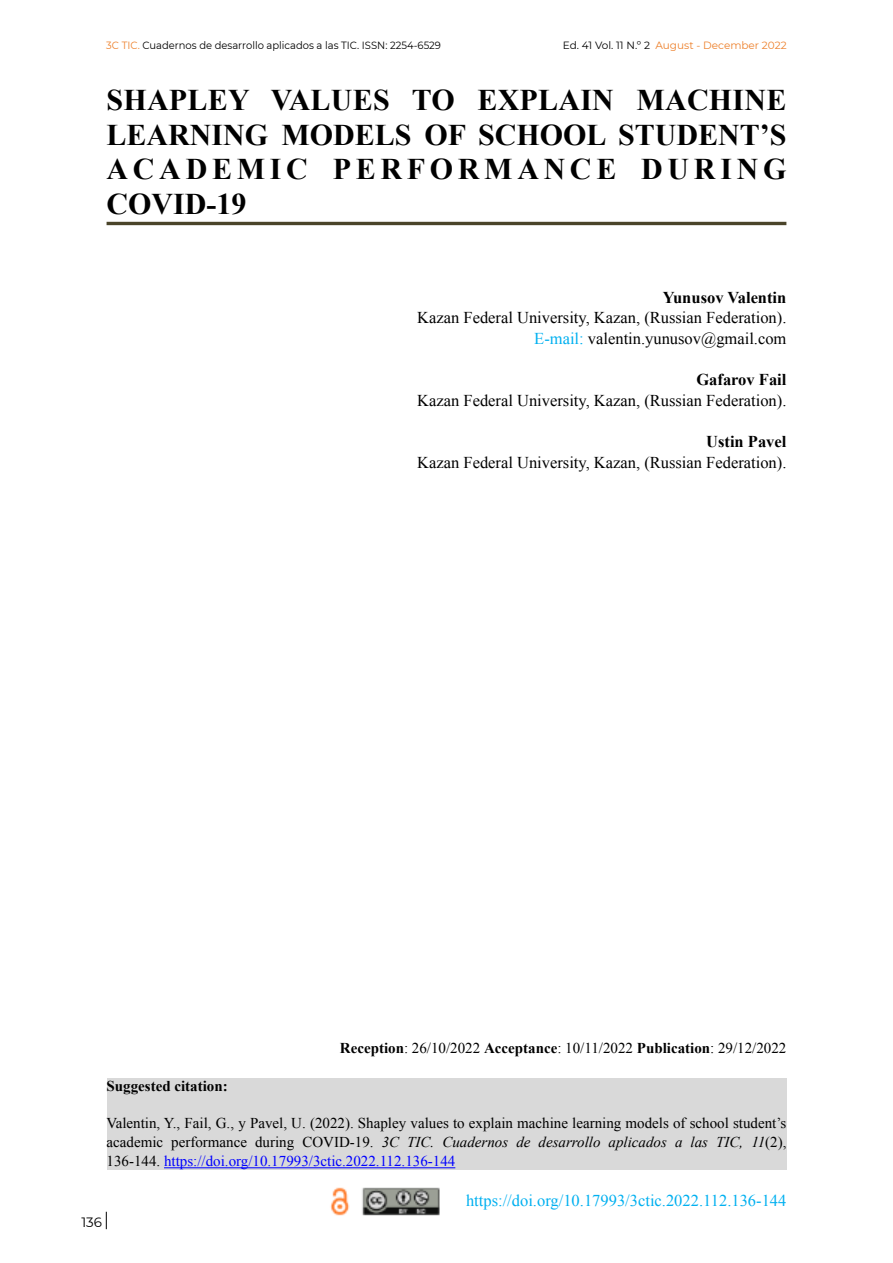
<style>
.page{position:relative;width:893px;height:1263px;background:#fff}
.page>*{position:absolute;margin:0;border:0;box-sizing:border-box;transform-origin:0 0}
.t1{font:700 30px/34.5px "Times New Roman";letter-spacing:.155em;color:#000;text-align:justify}
.t2{font:16.5px/20.5px "Times New Roman";color:#000;text-align:right}
.t3{font:16.5px "Times New Roman";color:#00b0f0}
.t4{font:700 16.5px "Times New Roman";color:#000}
.t5{font:15px/18.9px "Times New Roman";color:#000;text-align:justify}
.t6{font:700 15px "Times New Roman";color:#000}
.t7{font:13.5px "Montserrat";color:#000}
.t8{font:10.5px "Montserrat";color:#000;scale:.95 1}
.t9{font:10.5px "Montserrat";color:#ed802b}
.s1{color:#ed802b}
.s2{color:#000}
.s3{color:#00b0f0}
.s4{font-weight:700}
.s5{font-style:italic}
.s6{color:#00f}
</style>
<div class="page">
<div style="left:107px;top:1078px;width:679px;height:91px;background:#d9d9d9"></div>
<hr style="left:164px;top:1167px;width:291px;height:1px;background:#00f">
<hr style="left:107px;top:222px;width:679px;height:3px;background:#4a442a">
<img style="left:330px;top:1187px;width:110px;height:29px">
<svg style="left:106px;top:1212px;width:1px;height:17px"></svg>
<p class="t8" style="left:106px;top:38px;width:354px"><span class="s1">3C TIC.</span> Cuadernos de desarrollo aplicados a las TIC. ISSN: 2254-6529</p>
<p class="t9" style="left:563px;top:38px;width:225px"><span class="s2">Ed. 41 Vol. 11 N.º 2</span> August - December 2022</p>
<h1 class="t1" style="left:107px;top:82px;width:681px">SHAPLEY VALUES TO EXPLAIN MACHINE LEARNING MODELS OF SCHOOL STUDENT’S ACADEMIC PERFORMANCE DURING COVID-19</h1>
<p class="t4" style="left:663px;top:286px;width:125px">Yunusov Valentin</p>
<p class="t2" style="left:417px;top:307px;width:371px">Kazan Federal University, Kazan, (Russian Federation).<br><span class="s3">E-mail:</span> valentin.yunusov@gmail.com</p>
<p class="t4" style="left:696px;top:368px;width:91px">Gafarov Fail</p>
<p class="t2" style="left:417px;top:390px;width:371px">Kazan Federal University, Kazan, (Russian Federation).</p>
<p class="t4" style="left:706px;top:430px;width:82px">Ustin Pavel</p>
<p class="t2" style="left:417px;top:451px;width:371px">Kazan Federal University, Kazan, (Russian Federation).</p>
<p class="t5" style="left:340px;top:1038px;width:448px"><span class="s4">Reception</span>: 26/10/2022 <span class="s4">Acceptance</span>: 10/11/2022 <span class="s4">Publication</span>: 29/12/2022</p>
<p class="t6" style="left:107px;top:1075px;width:123px">Suggested citation:</p>
<p class="t5" style="left:107px;top:1114px;width:681px">Valentin, Y., Fail, G., y Pavel, U. (2022). Shapley values to explain machine learning models of school student’s academic performance during COVID-19. <span class="s5">3C TIC. Cuadernos de desarrollo aplicados a las TIC, 11</span>(2), 136-144. <span class="s6">https://doi.org/10.17993/3ctic.2022.112.136-144</span></p>
<p class="t3" style="left:466px;top:1189px;width:322px">https://doi.org/10.17993/3ctic.2022.112.136-144</p>
<p class="t7" style="left:81px;top:1213px;width:22px">136</p>
</div>
